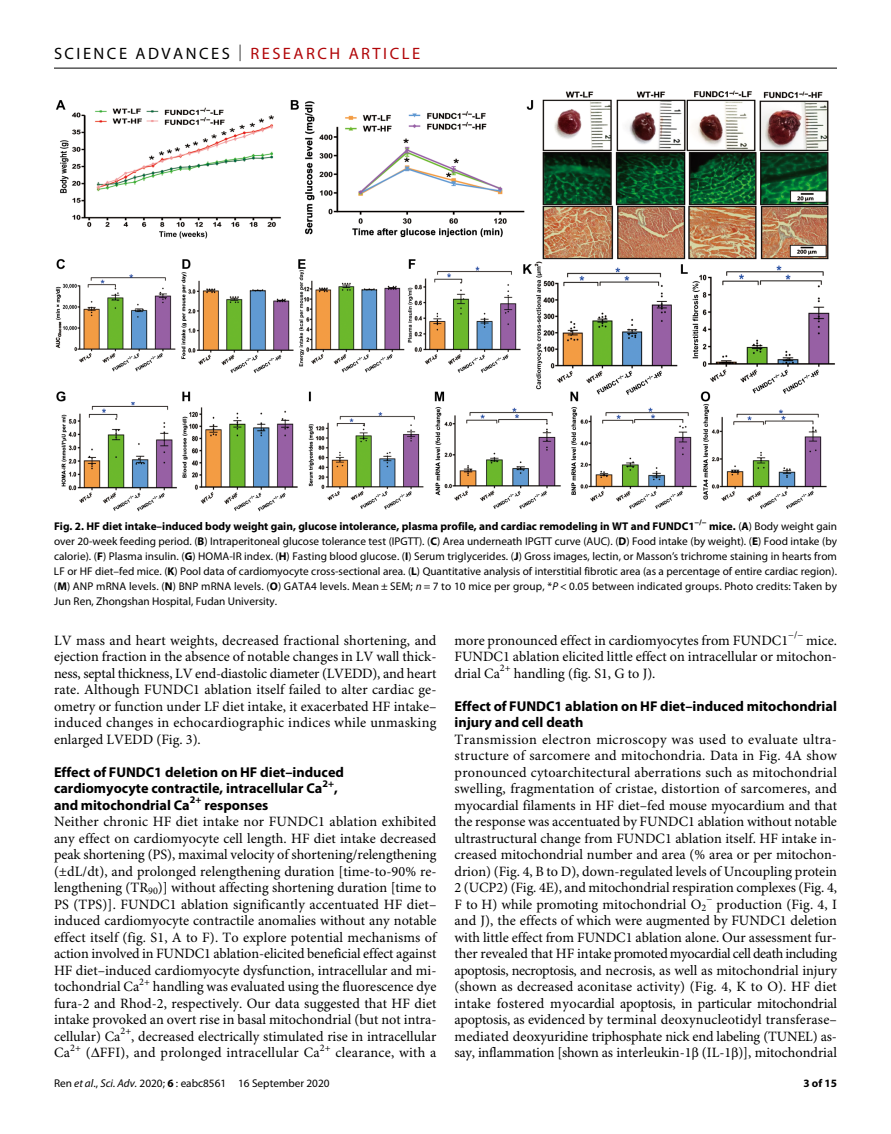
<style>
.page{position:relative;width:891px;height:1134px;background:#fff}
.page>*{position:absolute;margin:0;border:0;box-sizing:border-box;transform-origin:0 0}
.t1{font:16.5px "Myriad Pro";letter-spacing:.15em;color:#000}
.t2{font:14.25px/16.5px "Minion Pro";color:#000;text-align:justify}
.t3{font:700 14.25px/16.5px "Myriad Pro";color:#000}
.t4{font:11.25px/15px "Myriad Pro";color:#000;text-align:justify}
.t5{font:700 11.25px "Myriad Pro";color:#000}
.s1{font-weight:300}
.s2{color:#b10508}
.s3{font-weight:700}
.s4{font-style:italic}
</style>
<div class="page">
<hr style="left:54px;top:68px;width:783px;height:1px;background:#000">
<img style="left:55px;top:90px;width:780px;height:422px">
<p class="t1" style="left:54px;top:40px;width:368px">SCIENCE ADVANCES <span class="s1">|</span> <span class="s2">RESEARCH ARTICLE</span></p>
<p class="t4" style="left:54px;top:519px;width:785px"><span class="s3">Fig. 2. HF diet intake–induced body weight gain, glucose intolerance, plasma profile, and cardiac remodeling in WT and FUNDC1</span><sup>−/−</sup> <span class="s3">mice.</span> (<span class="s3">A</span>) Body weight gain over 20-week feeding period. (<span class="s3">B</span>) Intraperitoneal glucose tolerance test (IPGTT). (<span class="s3">C</span>) Area underneath IPGTT curve (AUC). (<span class="s3">D</span>) Food intake (by weight). (<span class="s3">E</span>) Food intake (by calorie). (<span class="s3">F</span>) Plasma insulin. (<span class="s3">G</span>) HOMA-IR index. (<span class="s3">H</span>) Fasting blood glucose. (<span class="s3">I</span>) Serum triglycerides. (<span class="s3">J</span>) Gross images, lectin, or Masson’s trichrome staining in hearts from LF or HF diet–fed mice. (<span class="s3">K</span>) Pool data of cardiomyocyte cross-sectional area. (<span class="s3">L</span>) Quantitative analysis of interstitial fibrotic area (as a percentage of entire cardiac region). (<span class="s3">M</span>) ANP mRNA levels. (<span class="s3">N</span>) BNP mRNA levels. (<span class="s3">O</span>) GATA4 levels. Mean ± SEM; <span class="s4">n</span> = 7 to 10 mice per group, *<span class="s4">P</span> &lt; 0.05 between indicated groups. Photo credits: Taken by Jun Ren, Zhongshan Hospital, Fudan University.</p>
<p class="t2" style="left:54px;top:633px;width:384px">LV mass and heart weights, decreased fractional shortening, and ejection fraction in the absence of notable changes in LV wall thick&shy;ness, septal thickness, LV end-diastolic diameter (LVEDD), and heart rate. Although FUNDC1 ablation itself failed to alter cardiac ge&shy;ometry or function under LF diet intake, it exacerbated HF intake– induced changes in echocardiographic indices while unmasking enlarged LVEDD (Fig. 3).</p>
<p class="t3" style="left:54px;top:763px;width:292px">Effect of FUNDC1 deletion on HF diet–induced cardiomyocyte contractile, intracellular Ca<sup>2+</sup>, and mitochondrial Ca<sup>2+</sup> responses</p>
<p class="t2" style="left:54px;top:815px;width:384px">Neither chronic HF diet intake nor FUNDC1 ablation exhibited any effect on cardiomyocyte cell length. HF diet intake decreased peak shortening (PS), maximal velocity of shortening/relengthening (±dL/dt), and prolonged relengthening duration [time-to-90% re&shy;lengthening (TR<sub>90</sub>)] without affecting shortening duration [time to PS (TPS)]. FUNDC1 ablation significantly accentuated HF diet– induced cardiomyocyte contractile anomalies without any notable effect itself (fig. S1, A to F). To explore potential mechanisms of action involved in FUNDC1 ablation-elicited beneficial effect against HF diet–induced cardiomyocyte dysfunction, intracellular and mi&shy;tochondrial Ca<sup>2+</sup> handling was evaluated using the fluorescence dye fura-2 and Rhod-2, respectively. Our data suggested that HF diet intake provoked an overt rise in basal mitochondrial (but not intra&shy;cellular) Ca<sup>2+</sup>, decreased electrically stimulated rise in intracellular Ca<sup>2+</sup> ( FFI), and prolonged intracellular Ca<sup>2+</sup> clearance, with a</p>
<p class="t4" style="left:54px;top:1076px;width:277px">Ren <span class="s4">et al</span>., <span class="s4">Sci. Adv.</span> 2020; <span class="s3">6</span> : eabc8561 16 September 2020</p>
<p class="t2" style="left:454px;top:633px;width:384px">more pronounced effect in cardiomyocytes from FUNDC1<sup>−/−</sup> mice.<br>FUNDC1 ablation elicited little effect on intracellular or mitochon&shy;drial Ca<sup>2+</sup> handling (fig. S1, G to J).</p>
<p class="t3" style="left:454px;top:697px;width:384px">Effect of FUNDC1 ablation on HF diet–induced mitochondrial injury and cell death</p>
<p class="t2" style="left:454px;top:732px;width:384px">Transmission electron microscopy was used to evaluate ultra&shy;structure of sarcomere and mitochondria. Data in Fig. 4A show pronounced cytoarchitectural aberrations such as mitochondrial swelling, fragmentation of cristae, distortion of sarcomeres, and myocardial filaments in HF diet–fed mouse myocardium and that the response was accentuated by FUNDC1 ablation without notable ultrastructural change from FUNDC1 ablation itself. HF intake in&shy;creased mitochondrial number and area (% area or per mitochon&shy;drion) (Fig. 4, B to D), down-regulated levels of Uncoupling protein 2 (UCP2) (Fig. 4E), and mitochondrial respiration complexes (Fig. 4, F to H) while promoting mitochondrial O<sub>2</sub><sup>−</sup> production (Fig. 4, I and J), the effects of which were augmented by FUNDC1 deletion with little effect from FUNDC1 ablation alone. Our assessment fur&shy;ther revealed that HF intake promoted myocardial cell death including apoptosis, necroptosis, and necrosis, as well as mitochondrial injury (shown as decreased aconitase activity) (Fig. 4, K to O). HF diet intake fostered myocardial apoptosis, in particular mitochondrial apoptosis, as evidenced by terminal deoxynucleotidyl transferase– mediated deoxyuridine triphosphate nick end labeling (TUNEL) as&shy;say, inflammation [shown as interleukin-1 (IL-1 )], mitochondrial</p>
<p class="t5" style="left:803px;top:1074px;width:35px">3 of 15</p>
</div>
